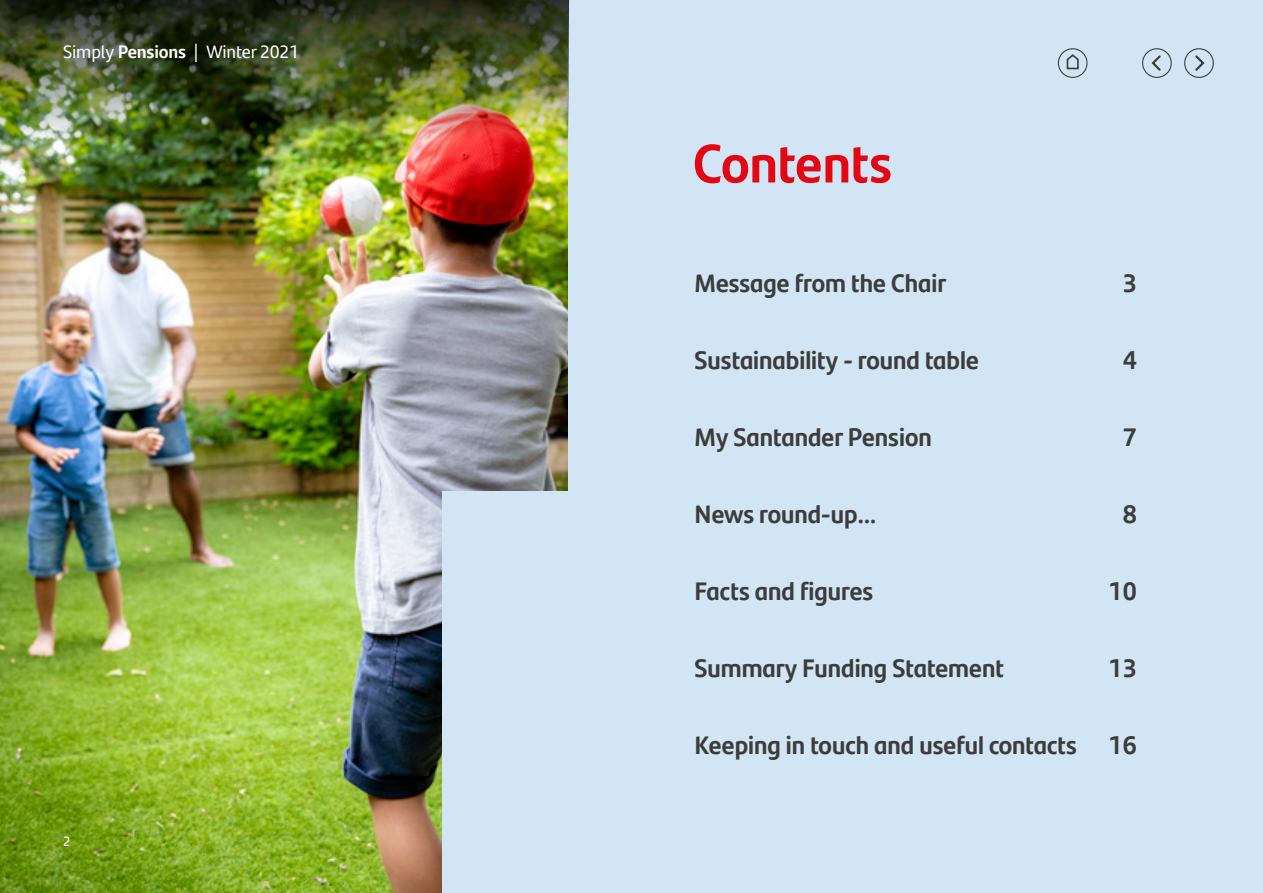
<style>
.page{position:relative;width:1263px;height:893px;background:#fff}
.page>*{position:absolute;margin:0;border:0;box-sizing:border-box;transform-origin:0 0}
.t1{font:700 54px "Santander Headline";color:#e30613}
.t2{font:700 25.5px "Santander Headline";color:#3c3c3b}
.t3{font:18px "Santander Text";letter-spacing:-.01em;color:#fff}
.t4{font:13.5px "Santander Text";color:#fff}
.s1{font-weight:700}
</style>
<div class="page">
<img style="left:0;top:141px;width:568px;height:752px">
<div style="left:568px;top:0;width:695px;height:893px;background:#d1e5f5"></div>
<div style="left:442px;top:491px;width:126px;height:402px;background:#d1e5f5"></div>
<img style="left:0;top:0;width:568px;height:141px">
<div style="left:1058px;top:48px;width:29px;height:30px;border:1px solid #3c3c3b;border-radius:50%"></div>
<svg style="left:1066px;top:54px;width:13px;height:16px"></svg>
<div style="left:1142px;top:48px;width:30px;height:30px;border:1px solid #3c3c3b;border-radius:50%"></div>
<svg style="left:1151px;top:55px;width:10px;height:16px"></svg>
<div style="left:1184px;top:48px;width:30px;height:30px;border:1px solid #3c3c3b;border-radius:50%"></div>
<svg style="left:1195px;top:55px;width:10px;height:16px"></svg>
<p class="t3" style="left:63px;top:38px;width:237px">Simply <span class="s1">Pensions</span> | Winter 2021</p>
<p class="t4" style="left:63px;top:831px;width:9px">2</p>
<h1 class="t1" style="left:693px;top:121px;width:200px">Contents</h1>
<p class="t2" style="left:695px;top:263px;width:253px">Message from the Chair</p>
<p class="t2" style="left:1123px;top:263px;width:16px">3</p>
<p class="t2" style="left:695px;top:340px;width:286px">Sustainability - round table</p>
<p class="t2" style="left:1123px;top:340px;width:16px">4</p>
<p class="t2" style="left:695px;top:417px;width:239px">My Santander Pension</p>
<p class="t2" style="left:1123px;top:417px;width:16px">7</p>
<p class="t2" style="left:695px;top:494px;width:184px">News round-up…</p>
<p class="t2" style="left:1123px;top:494px;width:16px">8</p>
<p class="t2" style="left:695px;top:571px;width:180px">Facts and figures</p>
<p class="t2" style="left:1109px;top:571px;width:30px">10</p>
<p class="t2" style="left:695px;top:648px;width:311px">Summary Funding Statement</p>
<p class="t2" style="left:1109px;top:648px;width:30px">13</p>
<p class="t2" style="left:695px;top:725px;width:443px">Keeping in touch and useful contacts 16</p>
</div>
